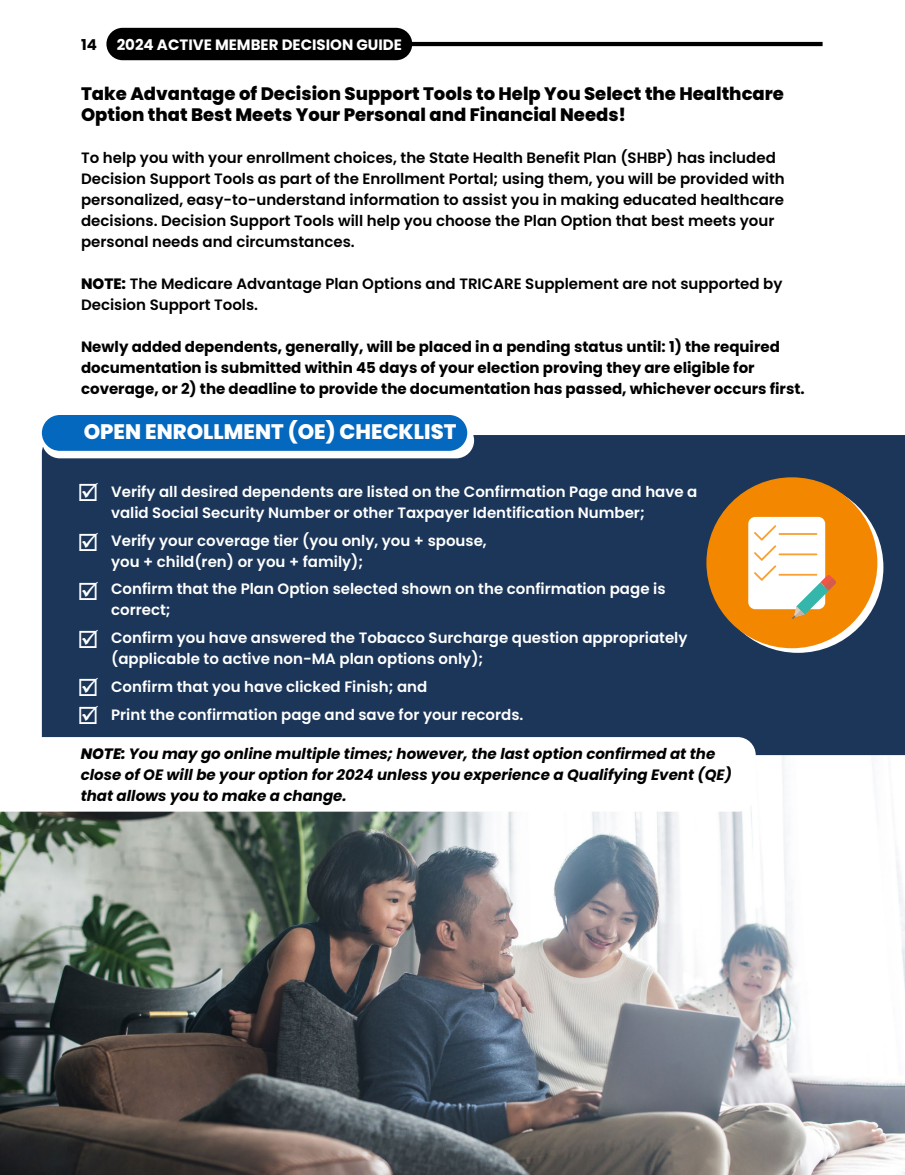
<style>
.page{position:relative;width:905px;height:1175px;background:#fff}
.page>*{position:absolute;margin:0;border:0;box-sizing:border-box;transform-origin:0 0}
.t1{font:23.7px/48.8px "Wingdings";color:#fff;text-align:justify}
.t2{font:800 21px "Poppins";color:#fff}
.t3{font:800 18px/21px "Poppins";color:#000}
.t4{font:600 15px/21px "Poppins";color:#fff}
.t5{font:600 15px/21px "Poppins";color:#000}
.t6{font:700 15px/21px "Poppins";color:#000}
.t7{font:italic 700 15px/21px "Poppins";color:#000}
.t8{font:700 15px "Poppins";color:#fff}
.s1{font-weight:800}
</style>
<div class="page">
<hr style="left:321px;top:42px;width:501px;height:4px;background:#000">
<div style="left:106px;top:28px;width:306px;height:32px;background:#000;border-radius:16px"></div>
<img style="left:0;top:755px;width:904px;height:419px">
<div style="left:42px;top:435px;width:862px;height:320px;background:#1b3659"></div>
<div style="left:42px;top:422px;width:432px;height:36px;background:#fff;border-radius:18px"></div>
<div style="left:42px;top:415px;width:425px;height:36px;background:#0468bf;border-radius:18px"></div>
<svg style="left:712px;top:482px;width:171px;height:171px"></svg>
<div style="left:706px;top:477px;width:171px;height:171px;background:#f38700;border-radius:50%"></div>
<div style="left:748px;top:517px;width:77px;height:92px;background:#fff;border-radius:7px"></div>
<svg style="left:792px;top:575px;width:44px;height:44px"></svg>
<hr style="left:778px;top:533px;width:39px;height:2px;background:#f9a134">
<svg style="left:754px;top:525px;width:22px;height:56px"></svg>
<hr style="left:778px;top:553px;width:39px;height:2px;background:#f9a134">
<hr style="left:778px;top:574px;width:39px;height:1px;background:#f9a134">
<svg style="left:0;top:737px;width:755px;height:74px"></svg>
<svg style="left:80px;top:705px;width:18px;height:19px"></svg>
<p class="t6" style="left:81px;top:35px;width:17px">14</p>
<p class="t8" style="left:117px;top:36px;width:287px">2024 ACTIVE MEMBER DECISION GUIDE</p>
<p class="t3" style="left:81px;top:83px;width:704px">Take Advantage of Decision Support Tools to Help You Select the Healthcare<br>Option that Best Meets Your Personal and Financial Needs!</p>
<p class="t5" style="left:81px;top:147px;width:705px">To help you with your enrollment choices, the State Health Benefit Plan (SHBP) has included Decision Support Tools as part of the Enrollment Portal; using them, you will be provided with personalized, easy-to-understand information to assist you in making educated healthcare decisions. Decision Support Tools will help you choose the Plan Option that best meets your personal needs and circumstances.</p>
<p class="t5" style="left:81px;top:273px;width:703px"><span class="s1">NOTE:</span> The Medicare Advantage Plan Options and TRICARE Supplement are not supported by<br>Decision Support Tools.</p>
<p class="t6" style="left:81px;top:336px;width:725px">Newly added dependents, generally, will be placed in a pending status until: 1) the required documentation is submitted within 45 days of your election proving they are eligible for coverage, or 2) the deadline to provide the documentation has passed, whichever occurs first.</p>
<h2 class="t2" style="left:84px;top:420px;width:374px">OPEN ENROLLMENT (OE) CHECKLIST</h2>
<h1 class="t1" style="left:78px;top:468px;width:23px">☑ ☑ ☑ ☑ ☑</h1>
<p class="t4" style="left:111px;top:481px;width:588px">Verify all desired dependents are listed on the Confirmation Page and have a valid Social Security Number or other Taxpayer Identification Number;</p>
<p class="t4" style="left:111px;top:530px;width:377px">Verify your coverage tier (you only, you + spouse, you + child(ren) or you + family);</p>
<p class="t4" style="left:111px;top:578px;width:556px">Confirm that the Plan Option selected shown on the confirmation page is correct;</p>
<p class="t4" style="left:111px;top:627px;width:578px">Confirm you have answered the Tobacco Surcharge question appropriately (applicable to active non-MA plan options only);</p>
<p class="t4" style="left:111px;top:672px;width:414px;line-height:27.8px">Confirm that you have clicked Finish; and<br>Print the confirmation page and save for your records.</p>
<p class="t7" style="left:81px;top:743px;width:652px"><span class="s1">NOTE:</span> You may go online multiple times; however, the last option confirmed at the close of OE will be your option for 2024 unless you experience a Qualifying Event (QE) that allows you to make a change.</p>
</div>
